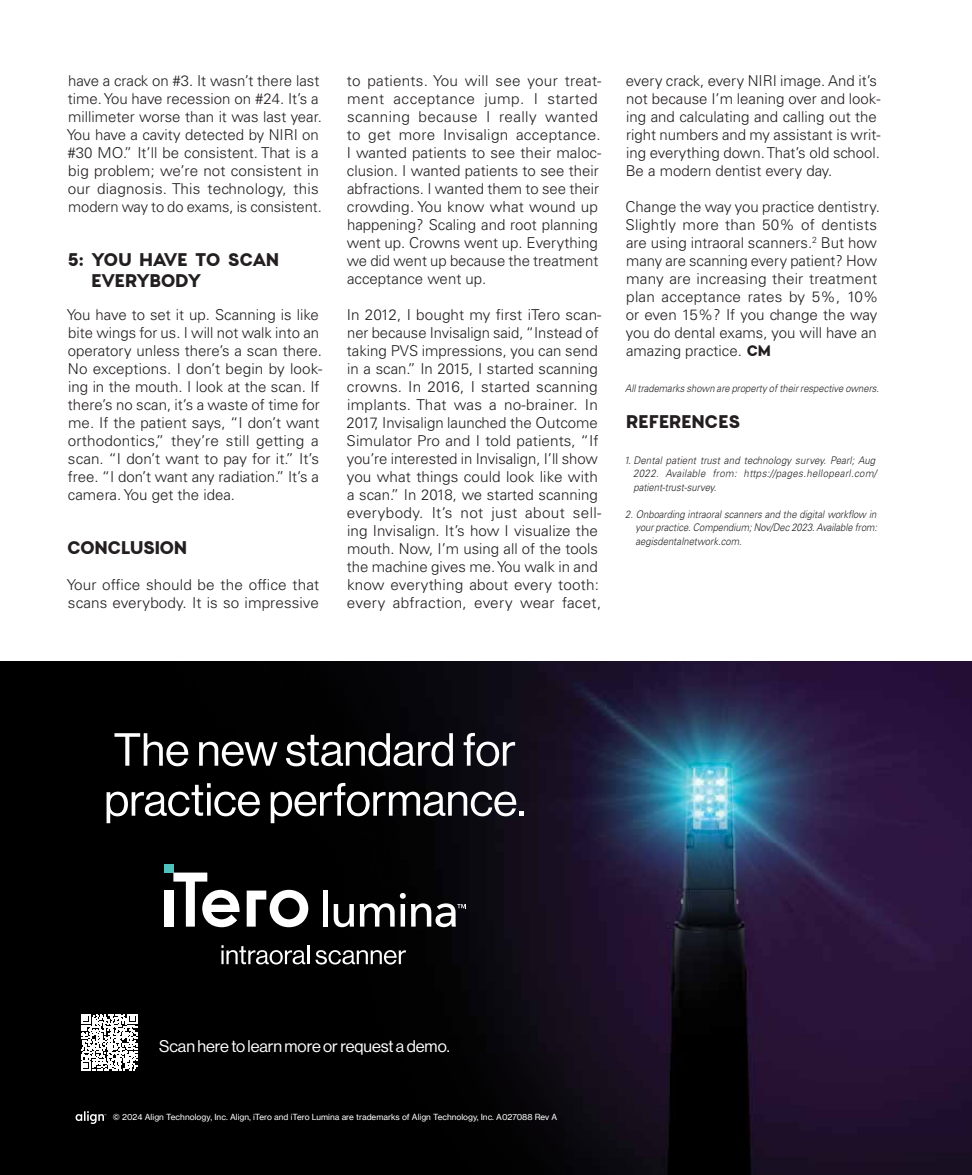
<style>
.page{position:relative;width:972px;height:1175px;background:#fff}
.page>*{position:absolute;margin:0;border:0;box-sizing:border-box;transform-origin:0 0}
.t1{font:700 18px/21px "Charlevoix Pro";letter-spacing:-.06em;color:#231f20}
.t2{font:700 18px "Charlevoix Pro";letter-spacing:-.03em;color:#231f20}
.t3{font:16.5px "N Haas Grotesk DS Pro 55 Rg";letter-spacing:-.005em;color:#fff}
.t4{font:300 15px/18px "Univers LT Std";color:#231f20}
.t5{font:italic 300 10.5px/13.5px "Univers LT Std";color:#231f20;text-align:justify;scale:.9 1}
.t6{font:italic 300 10.5px/13.5px "Univers LT Std";color:#231f20;scale:.92 1}
.t7{font:8.25px "N Haas Grotesk TX Pro 55 Rg";color:#fff}
.s1{font-family:"Charlevoix Pro";font-weight:700}
</style>
<div class="page">
<img style="left:0;top:662px;width:972px;height:512px">
<svg style="left:114px;top:733px;width:74px;height:33px"></svg>
<svg style="left:199px;top:741px;width:79px;height:25px"></svg>
<svg style="left:286px;top:733px;width:167px;height:33px"></svg>
<svg style="left:464px;top:733px;width:51px;height:33px"></svg>
<svg style="left:107px;top:783px;width:153px;height:40px"></svg>
<svg style="left:271px;top:783px;width:252px;height:40px"></svg>
<div style="left:164px;top:863px;width:9px;height:9px;background:#4fc2be"></div>
<div style="left:323px;top:890px;width:5px;height:36px;background:#fff"></div>
<svg style="left:334px;top:904px;width:20px;height:23px"></svg>
<svg style="left:173px;top:872px;width:135px;height:55px"></svg>
<div style="left:164px;top:890px;width:9px;height:36px;background:#fff"></div>
<svg style="left:360px;top:893px;width:106px;height:34px"></svg>
<svg style="left:221px;top:945px;width:88px;height:19px"></svg>
<svg style="left:315px;top:950px;width:91px;height:14px"></svg>
<svg style="left:81px;top:1014px;width:56px;height:56px"></svg>
<svg style="left:76px;top:1111px;width:30px;height:13px"></svg>
<p class="t4" style="left:67px;top:71px;width:257px">have a crack on #3. It wasn’t there last time. You have recession on #24. It’s a millimeter worse than it was last year.<br>You have a cavity detected by NIRI on #30 MO.” It’ll be consistent. That is a big problem; we’re not consistent in our diagnosis. This technology, this modern way to do exams, is consistent.</p>
<p class="t1" style="left:91px;top:249px;width:189px;text-indent:-24px">5: YOU HAVE TO SCAN<br>EVERYBODY</p>
<p class="t4" style="left:67px;top:305px;width:257px">You have to set it up. Scanning is like bite wings for us. I will not walk into an operatory unless there’s a scan there.<br>No exceptions. I don’t begin by look&shy;ing in the mouth. I look at the scan. If there’s no scan, it’s a waste of time for me. If the patient says, “I don’t want orthodontics,” they’re still getting a scan. “I don’t want to pay for it.” It’s free. “I don’t want any radiation.” It’s a camera. You get the idea.</p>
<p class="t1" style="left:67px;top:537px;width:122px">CONCLUSION</p>
<p class="t4" style="left:67px;top:575px;width:254px">Your office should be the office that scans everybody. It is so impressive</p>
<p class="t4" style="left:347px;top:71px;width:256px">to patients. You will see your treat&shy;ment acceptance jump. I started scanning because I really wanted to get more Invisalign acceptance.<br>I wanted patients to see their maloc&shy;clusion. I wanted patients to see their abfractions. I wanted them to see their crowding. You know what wound up happening? Scaling and root planning went up. Crowns went up. Everything we did went up because the treatment acceptance went up.</p>
<p class="t4" style="left:347px;top:305px;width:257px">In 2012, I bought my first iTero scan&shy;ner because Invisalign said, “Instead of taking PVS impressions, you can send in a scan.” In 2015, I started scanning crowns. In 2016, I started scanning implants. That was a no-brainer. In 2017, Invisalign launched the Outcome Simulator Pro and I told patients, “If you’re interested in Invisalign, I’ll show you what things could look like with a scan.” In 2018, we started scanning everybody. It’s not just about sell&shy;ing Invisalign. It’s how I visualize the mouth. Now, I’m using all of the tools the machine gives me. You walk in and know everything about every tooth: every abfraction, every wear facet,</p>
<p class="t4" style="left:626px;top:71px;width:256px">every crack, every NIRI image. And it’s not because I’m leaning over and look&shy;ing and calculating and calling out the right numbers and my assistant is writ&shy;ing everything down. That’s old school.<br>Be a modern dentist every day.</p>
<p class="t4" style="left:626px;top:197px;width:256px">Change the way you practice dentistry.<br>Slightly more than 50% of dentists are using intraoral scanners.<sup>2</sup> But how many are scanning every patient? How many are increasing their treatment plan acceptance rates by 5%, 10% or even 15%? If you change the way you do dental exams, you will have an amazing practice. <span class="s1">CM</span></p>
<p class="t5" style="left:625px;top:381px;width:284px">All trademarks shown are property of their respective owners.</p>
<p class="t2" style="left:626px;top:409px;width:116px">REFERENCES</p>
<p class="t6" style="left:633px;top:453px;width:266px;text-indent:-9px">1. Dental patient trust and technology survey. Pearl; Aug<br>2022. Available from: https://pages.hellopearl.com/ patient-trust-survey.</p>
<p class="t5" style="left:635px;top:507px;width:270px;text-indent:-10px">2. Onboarding intraoral scanners and the digital workflow in your practice. Compendium; Nov/Dec 2023. Available from: aegisdentalnetwork.com.</p>
<p class="t3" style="left:159px;top:1037px;width:292px">Scan here to learn more or request a demo.</p>
<p class="t7" style="left:113px;top:1112px;width:446px">© 2024 Align Technology, Inc. Align, iTero and iTero Lumina are trademarks of Align Technology, Inc. A027088 Rev A</p>
</div>
